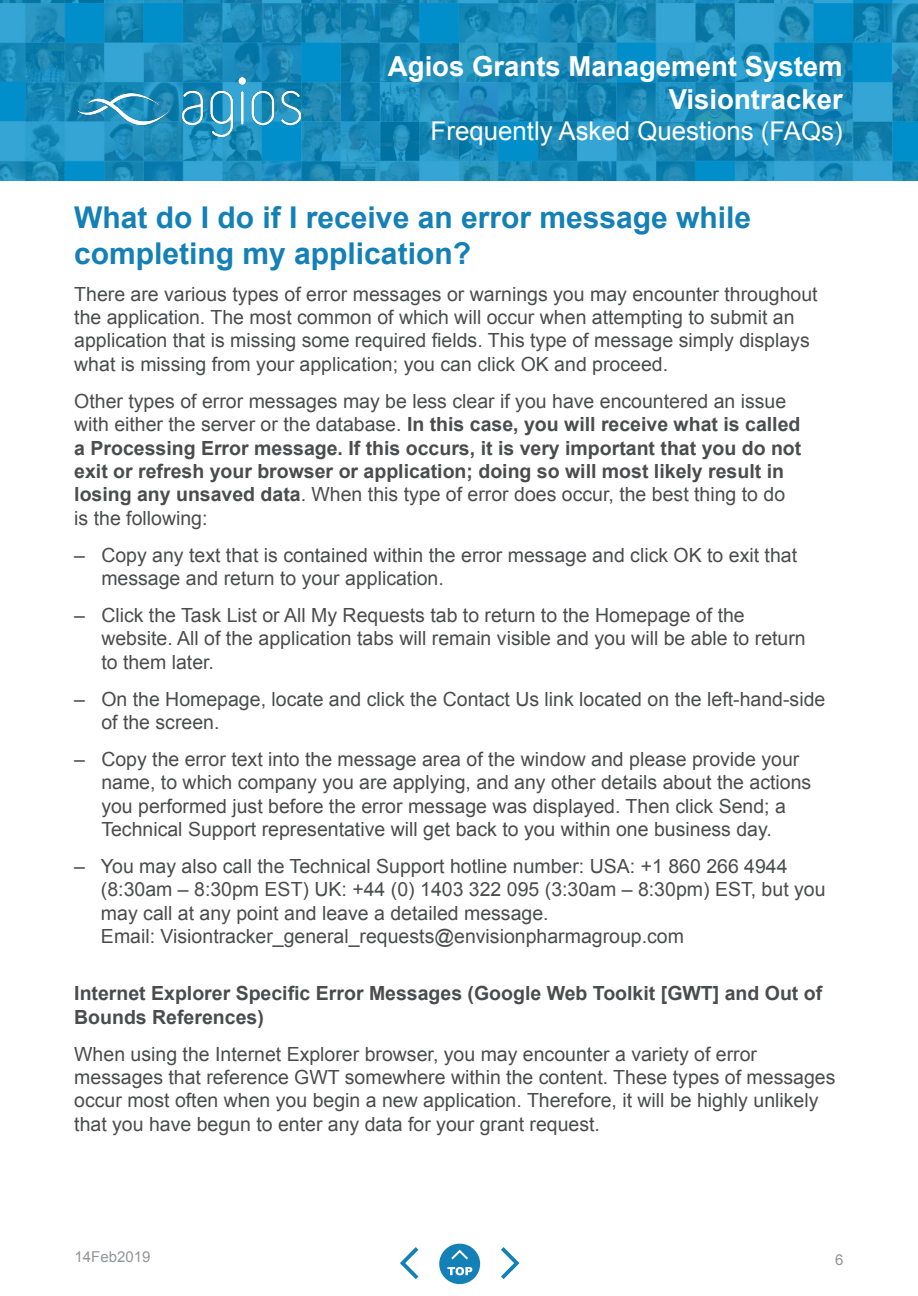
<style>
.page{position:relative;width:918px;height:1296px;background:#fff}
.page>*{position:absolute;margin:0;border:0;box-sizing:border-box;transform-origin:0 0}
.t1{font:700 30px/36px "Arial";color:#1380b7}
.t2{font:700 27.6px/33px "Arial";color:#fff;text-align:right}
.t3{font:25.8px "Arial";color:#fff}
.t4{font:19.5px/23.4px "Arial";color:#4b4c4d}
.t5{font:700 19.5px/23.4px "Arial";color:#4b4c4d}
.t6{font:15px "Arial";color:#939598}
.s1{font-weight:400}
</style>
<div class="page">
<svg style="left:501px;top:1247px;width:18px;height:32px"></svg>
<svg style="left:400px;top:1247px;width:18px;height:32px"></svg>
<div style="left:439px;top:1244px;width:41px;height:40px;background:#1380b7;border-radius:50%"></div>
<svg style="left:451px;top:1250px;width:17px;height:9px"></svg>
<svg style="left:447px;top:1267px;width:25px;height:8px"></svg>
<img style="left:0;top:0;width:918px;height:181px">
<img style="left:77px;top:77px;width:224px;height:59px">
<h2 class="t2" style="left:388px;top:50px;width:456px">Agios Grants Management System<br>Visiontracker</h2>
<h3 class="t3" style="left:431px;top:114px;width:414px">Frequently Asked Questions (FAQs)</h3>
<p class="t1" style="left:74px;top:200px;width:678px">What do I do if I receive an error message while completing my application?</p>
<p class="t4" style="left:74px;top:282px;width:745px">There are various types of error messages or warnings you may encounter throughout the application. The most common of which will occur when attempting to submit an application that is missing some required fields. This type of message simply displays what is missing from your application; you can click OK and proceed.</p>
<p class="t5" style="left:74px;top:390px;width:729px"><span class="s1">Other types of error messages may be less clear if you have encountered an issue with either the server or the database.</span> In this case, you will receive what is called a Processing Error message. If this occurs, it is very important that you do not exit or refresh your browser or application; doing so will most likely result in losing any unsaved data<span class="s1">. When this type of error does occur, the best thing to do is the following:</span></p>
<p class="t4" style="left:101px;top:543px;width:697px;text-indent:-27px">– Copy any text that is contained within the error message and click OK to exit that message and return to your application.</p>
<p class="t4" style="left:101px;top:604px;width:706px;text-indent:-27px">– Click the Task List or All My Requests tab to return to the Homepage of the website. All of the application tabs will remain visible and you will be able to return to them later.</p>
<p class="t4" style="left:101px;top:687px;width:726px;text-indent:-27px">– On the Homepage, locate and click the Contact Us link located on the left-hand-side of the screen.</p>
<p class="t4" style="left:101px;top:748px;width:711px;text-indent:-27px">– Copy the error text into the message area of the window and please provide your name, to which company you are applying, and any other details about the actions you performed just before the error message was displayed. Then click Send; a Technical Support representative will get back to you within one business day.</p>
<p class="t4" style="left:101px;top:855px;width:726px;text-indent:-27px">– You may also call the Technical Support hotline number: USA: +1 860 266 4944 (8:30am – 8:30pm EST) UK: +44 (0) 1403 322 095 (3:30am – 8:30pm) EST, but you may call at any point and leave a detailed message.<br>Email: Visiontracker_general_requests@envisionpharmagroup.com</p>
<p class="t5" style="left:74px;top:982px;width:749px">Internet Explorer Specific Error Messages (Google Web Toolkit [GWT] and Out of<br>Bounds References)</p>
<p class="t4" style="left:74px;top:1042px;width:763px">When using the Internet Explorer browser, you may encounter a variety of error messages that reference GWT somewhere within the content. These types of messages occur most often when you begin a new application. Therefore, it will be highly unlikely that you have begun to enter any data for your grant request.</p>
<p class="t6" style="left:75px;top:1247px;width:77px">14Feb2019</p>
<p class="t6" style="left:835px;top:1250px;width:10px">6</p>
</div>
